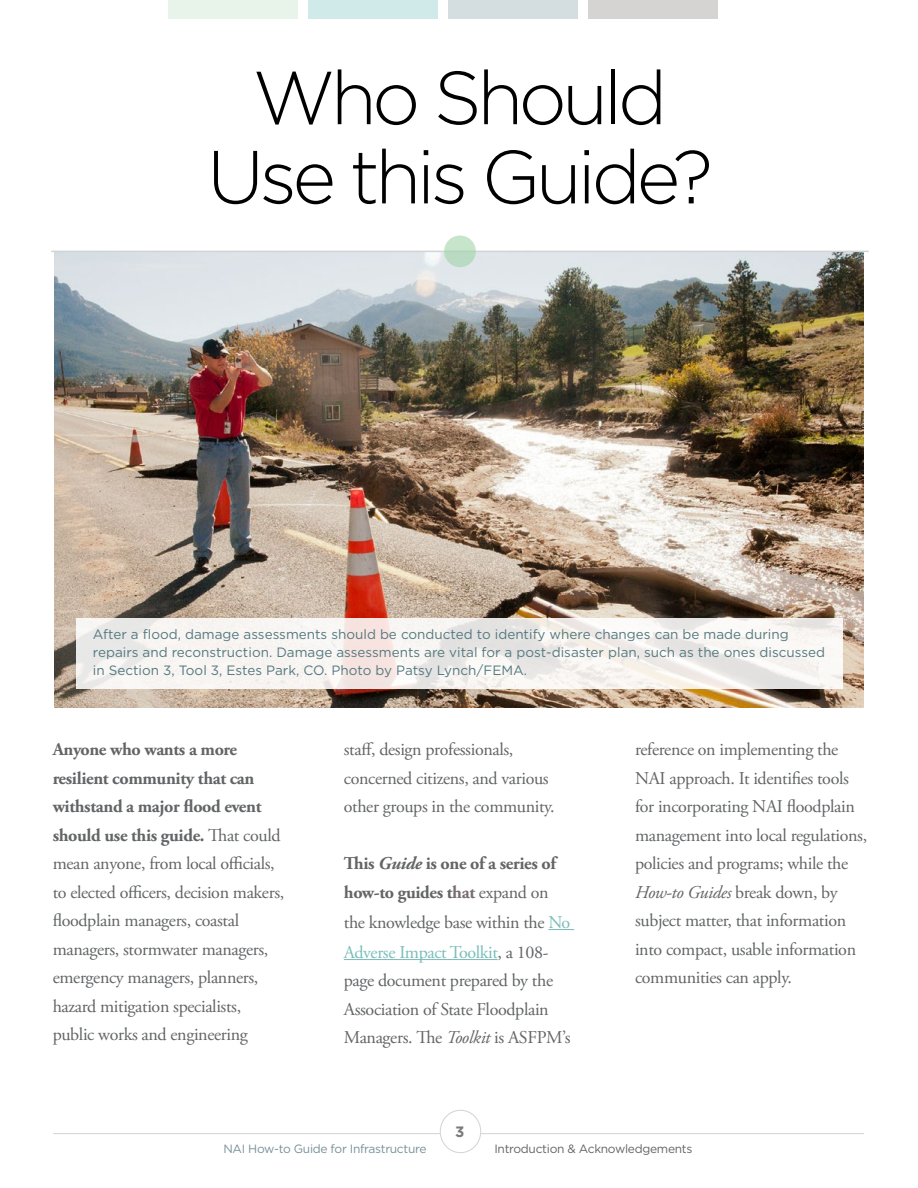
<style>
.page{position:relative;width:918px;height:1188px;background:#fff}
.page>*{position:absolute;margin:0;border:0;box-sizing:border-box;transform-origin:0 0}
.t1{font:300 75px/79.2px "Gotham";letter-spacing:-.06em;color:#000;text-align:center}
.t2{font:18px/28.5px "Adobe Garamond Pro";letter-spacing:-.02em;color:#626466}
.t3{font:700 15px "Gotham";color:#787a7d}
.t4{font:13.5px/18px "Gotham";color:#547980}
.t5{font:12px "Gotham";letter-spacing:-.025em;color:#799198}
.t6{font:12px "Gotham";letter-spacing:-.025em;color:#626466}
.s1{font-weight:700}
.s2{font-weight:700;font-style:italic}
.s3{font-weight:700;color:#786d6d}
.s4{color:#79bdba}
.s5{font-style:italic}
</style>
<div class="page">
<div style="left:168px;top:0;width:130px;height:19px;background:#e8f4ea"></div>
<div style="left:308px;top:0;width:130px;height:19px;background:#d0eae9"></div>
<div style="left:448px;top:0;width:130px;height:19px;background:#d4dddf"></div>
<div style="left:589px;top:0;width:129px;height:19px;background:#d6d3d3"></div>
<hr style="left:53px;top:1133px;width:811px;height:1px;background:#d1d3d4">
<div style="left:440px;top:1110px;width:41px;height:43px;background:#fff;border-radius:50%"></div>
<div style="left:440px;top:1110px;width:41px;height:43px;border:1px solid #d1d3d4;border-radius:50%"></div>
<svg style="left:548px;top:929px;width:26px;height:1px"></svg>
<hr style="left:344px;top:959px;width:154px;height:1px;background:#79bdba">
<img style="left:54px;top:252px;width:810px;height:455px">
<hr style="left:51px;top:251px;width:818px;height:1px;background:#d1d3d4">
<div style="left:444px;top:235px;width:32px;height:32px;background:#bfdec4;border-radius:50%"></div>
<svg style="left:76px;top:618px;width:766px;height:71px;fill:#f7f3f1"></svg>
<h1 class="t1" style="left:207px;top:57px;width:507px">Who Should<br>Use this Guide?</h1>
<p class="t4" style="left:93px;top:625px;width:734px">After a flood, damage assessments should be conducted to identify where changes can be made during repairs and reconstruction. Damage assessments are vital for a post-disaster plan, such as the ones discussed in Section 3, Tool 3, Estes Park, CO. Photo by Patsy Lynch/FEMA.</p>
<p class="t2" style="left:53px;top:736px;width:233px"><span class="s1">Anyone who wants a more resilient community that can withstand a major flood event should use this guide.</span> That could mean anyone, from local officials, to elected officers, decision makers, floodplain managers, coastal managers, stormwater managers, emergency managers, planners, hazard mitigation specialists, public works and engineering</p>
<p class="t2" style="left:344px;top:736px;width:212px">staff, design professionals, concerned citizens, and various other groups in the community.</p>
<p class="t2" style="left:344px;top:850px;width:228px;line-height:29px"><span class="s1">This</span> <span class="s2">Guide</span> <span class="s1">is one of a series of how-to guides t</span><span class="s3">hat</span> expand on the knowledge base within the <span class="s4">No<br>Adverse Impact Toolkit</span>, a 108- page document prepared by the<br>Association of State Floodplain<br>Managers. The <span class="s5">Toolkit</span> is ASFPM’s</p>
<p class="t3" style="left:455px;top:1123px;width:11px">3</p>
<p class="t2" style="left:635px;top:736px;width:234px">reference on implementing the<br>NAI approach. It identifies tools for incorporating NAI floodplain management into local regulations, policies and programs; while the<br><span class="s5">How-to Guides</span> break down, by subject matter, that information into compact, usable information communities can apply.</p>
<p class="t5" style="left:223px;top:1142px;width:205px">NAI How-to Guide for Infrastructure</p>
<p class="t6" style="left:494px;top:1142px;width:200px">Introduction &amp; Acknowledgements</p>
</div>
